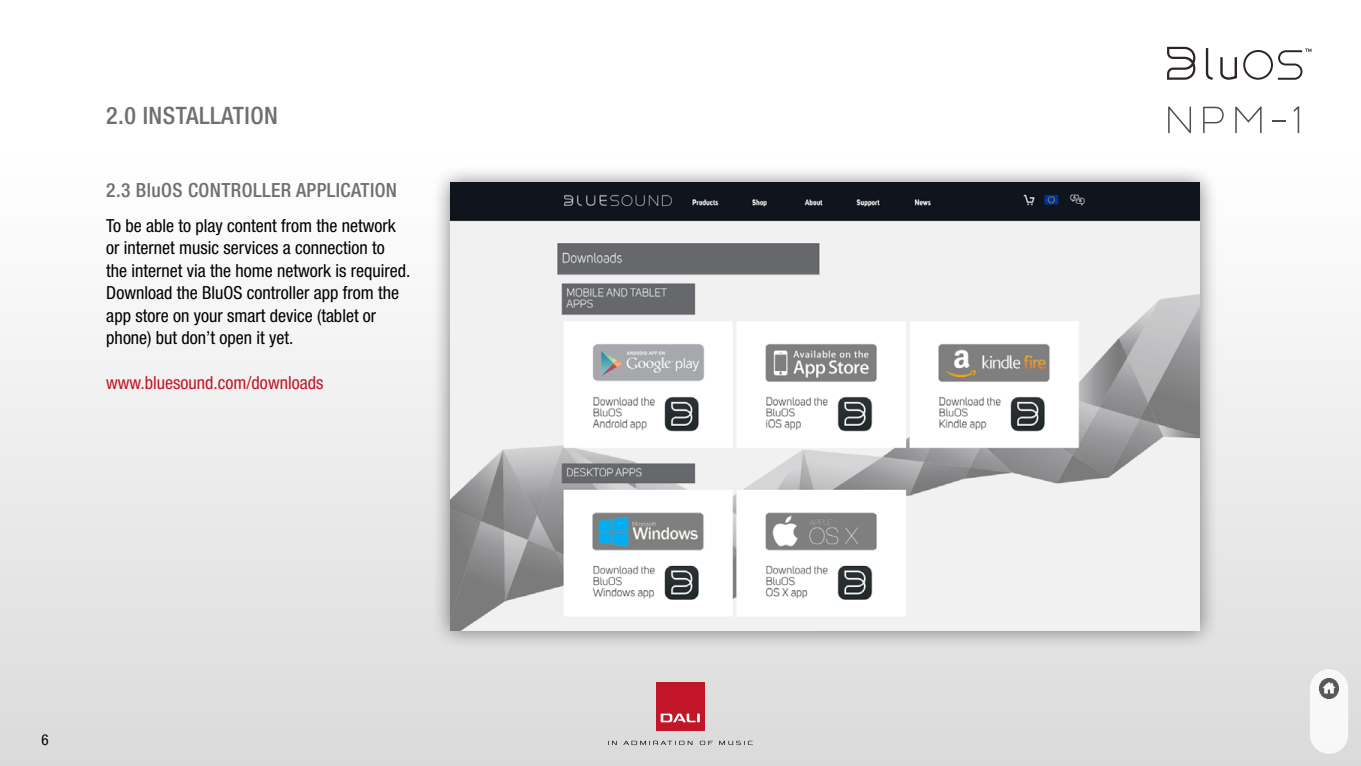
<style>
.page{position:relative;width:1361px;height:766px;background:#fff}
.page>*{position:absolute;margin:0;border:0;box-sizing:border-box;transform-origin:0 0}
.t1{font:500 condensed 24px "Helvetica Neue LT Std";letter-spacing:.02em;color:#706f6f}
.t2{font:500 condensed 19.5px "Helvetica Neue LT Std";letter-spacing:.02em;color:#706f6f}
.t3{font:condensed 18px/22.5px "Helvetica Neue LT Std";color:#000}
.t4{font:condensed 18px "Helvetica Neue LT Std";color:#c11628}
.t5{font:condensed 15px "Helvetica Neue LT Std";color:#000}
</style>
<div class="page">
<div style="left:0;top:150px;width:1361px;height:615px;background:linear-gradient(to bottom,#fff,#dadada)"></div>
<svg style="left:1168px;top:106px;width:23px;height:27px"></svg>
<svg style="left:1203px;top:107px;width:20px;height:26px"></svg>
<svg style="left:1272px;top:120px;width:13px;height:1px"></svg>
<svg style="left:1293px;top:106px;width:6px;height:27px"></svg>
<svg style="left:1235px;top:106px;width:26px;height:27px"></svg>
<svg style="left:1243px;top:49px;width:68px;height:31px"></svg>
<svg style="left:1220px;top:57px;width:17px;height:23px"></svg>
<svg style="left:1206px;top:48px;width:6px;height:32px"></svg>
<svg style="left:1167px;top:47px;width:28px;height:33px"></svg>
<div style="left:432px;top:164px;width:786px;height:485px;background:#000;opacity:.5"></div>
<img style="left:451px;top:183px;width:748px;height:447px">
<svg style="left:608px;top:740px;width:8px;height:4px"></svg>
<svg style="left:719px;top:740px;width:34px;height:4px"></svg>
<svg style="left:623px;top:740px;width:69px;height:4px"></svg>
<svg style="left:700px;top:740px;width:13px;height:4px"></svg>
<div style="left:656px;top:681px;width:48px;height:49px;background:#c11628"></div>
<svg style="left:661px;top:713px;width:39px;height:9px"></svg>
<div style="left:1310px;top:669px;width:38px;height:84px;background:#f8f8f8;border-radius:19px"></div>
<img style="left:1319px;top:678px;width:19px;height:20px">
<h1 class="t1" style="left:106px;top:101px;width:173px">2.0 INSTALLATION</h1>
<p class="t2" style="left:106px;top:179px;width:292px">2.3 BluOS CONTROLLER APPLICATION</p>
<p class="t3" style="left:106px;top:214px;width:306px">To be able to play content from the network or internet music services a connection to<br>the internet via the home network is required.<br>Download the BluOS controller app from the app store on your smart device (tablet or phone) but don’t open it yet.</p>
<p class="t4" style="left:106px;top:372px;width:219px">www.bluesound.com/downloads</p>
<p class="t5" style="left:41px;top:730px;width:9px">6</p>
</div>
